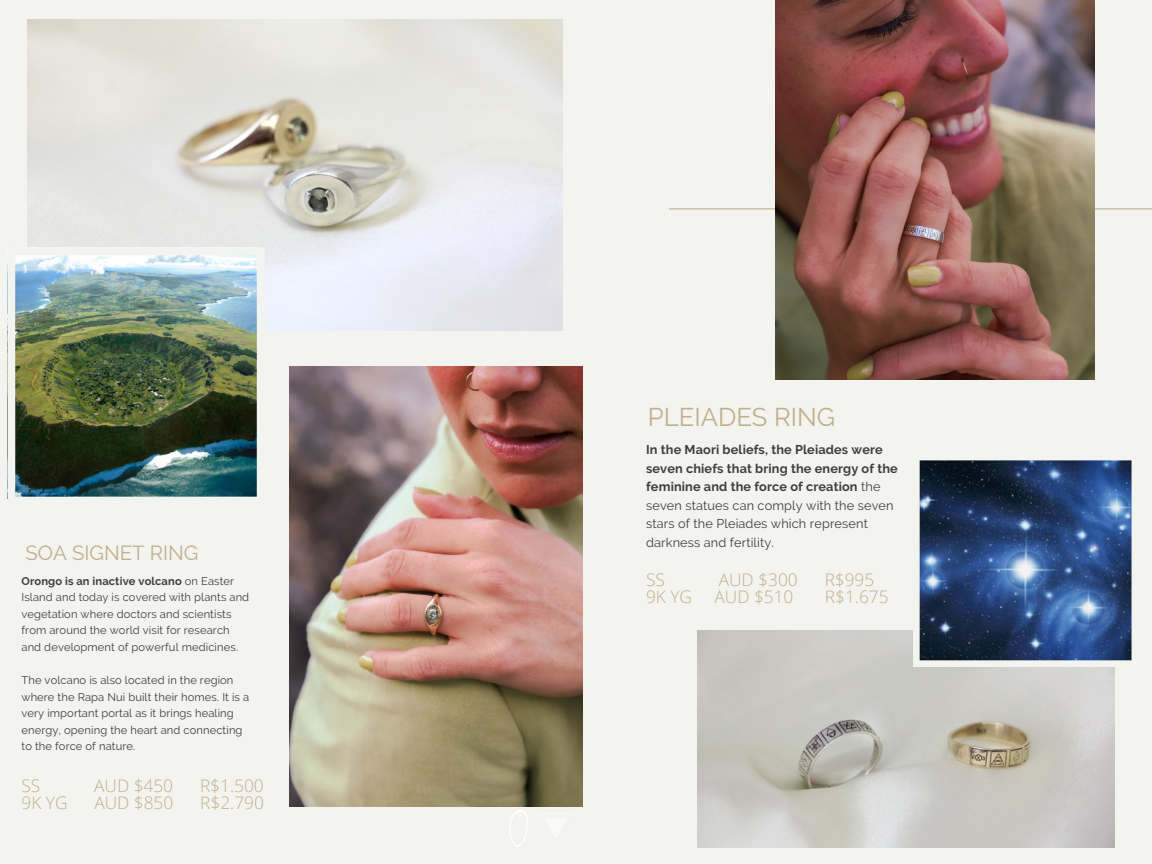
<style>
.page{position:relative;width:1152px;height:864px;background:#f3f4f0}
.page>*{position:absolute;margin:0;border:0;box-sizing:border-box;transform-origin:0 0}
.t1{font:25.65px "Raleway";color:#c1af8c}
.t2{font:20.4px "Raleway";color:#c1af8c}
.t3{font:300 17.25px "Open Sans";color:#c1af8c}
.t4{font:700 12.75px/18.6px "Raleway";letter-spacing:.01em;color:#3f3f3f}
.t5{font:11.1px/16.5px "Raleway";letter-spacing:.01em;color:#3f3f3f}
.s1{font-weight:700}
.s2{font-weight:400}
</style>
<div class="page">
<hr style="left:669px;top:208px;width:483px;height:1px;background:#c1af8c">
<img style="left:27px;top:20px;width:536px;height:310px">
<img style="left:7px;top:247px;width:258px;height:252px">
<img style="left:289px;top:366px;width:294px;height:440px">
<img style="left:697px;top:631px;width:418px;height:217px">
<svg style="left:913px;top:460px;width:219px;height:207px;background:#38527c"></svg>
<img style="left:776px;top:0;width:318px;height:379px">
<img style="left:537px;top:806px;width:38px;height:5px">
<img style="left:506px;top:806px;width:24px;height:41px">
<p class="t2" style="left:25px;top:540px;width:175px">SOA SIGNET RING</p>
<p class="t5" style="left:22px;top:573px;width:229px"><span class="s1">Orongo is an inactive volcano</span> on Easter Island and today is covered with plants and vegetation where doctors and scientists from around the world visit for research and development of powerful medicines.</p>
<p class="t5" style="left:22px;top:672px;width:229px">The volcano is also located in the region where the Rapa Nui built their homes. It is a very important portal as it brings healing energy, opening the heart and connecting to the force of nature.</p>
<p class="t3" style="left:22px;top:773px;width:20px">SS</p>
<p class="t3" style="left:94px;top:773px;width:80px">AUD $450</p>
<p class="t3" style="left:200px;top:773px;width:65px">R$1.500</p>
<p class="t3" style="left:22px;top:790px;width:48px">9K YG</p>
<p class="t3" style="left:94px;top:790px;width:80px">AUD $850</p>
<p class="t3" style="left:200px;top:790px;width:65px">R$2.790</p>
<p class="t1" style="left:648px;top:402px;width:189px">PLEIADES RING</p>
<p class="t4" style="left:646px;top:440px;width:253px">In the Maori beliefs, the Pleiades were seven chiefs that bring the energy of the feminine and the force of creation <span class="s2">the seven statues can comply with the seven stars of the Pleiades which represent darkness and fertility.</span></p>
<p class="t3" style="left:646px;top:567px;width:20px">SS</p>
<p class="t3" style="left:719px;top:567px;width:80px">AUD $300</p>
<p class="t3" style="left:825px;top:567px;width:51px">R$995</p>
<p class="t3" style="left:646px;top:584px;width:48px">9K YG</p>
<p class="t3" style="left:715px;top:584px;width:80px">AUD $510</p>
<p class="t3" style="left:825px;top:584px;width:65px">R$1.675</p>
</div>
